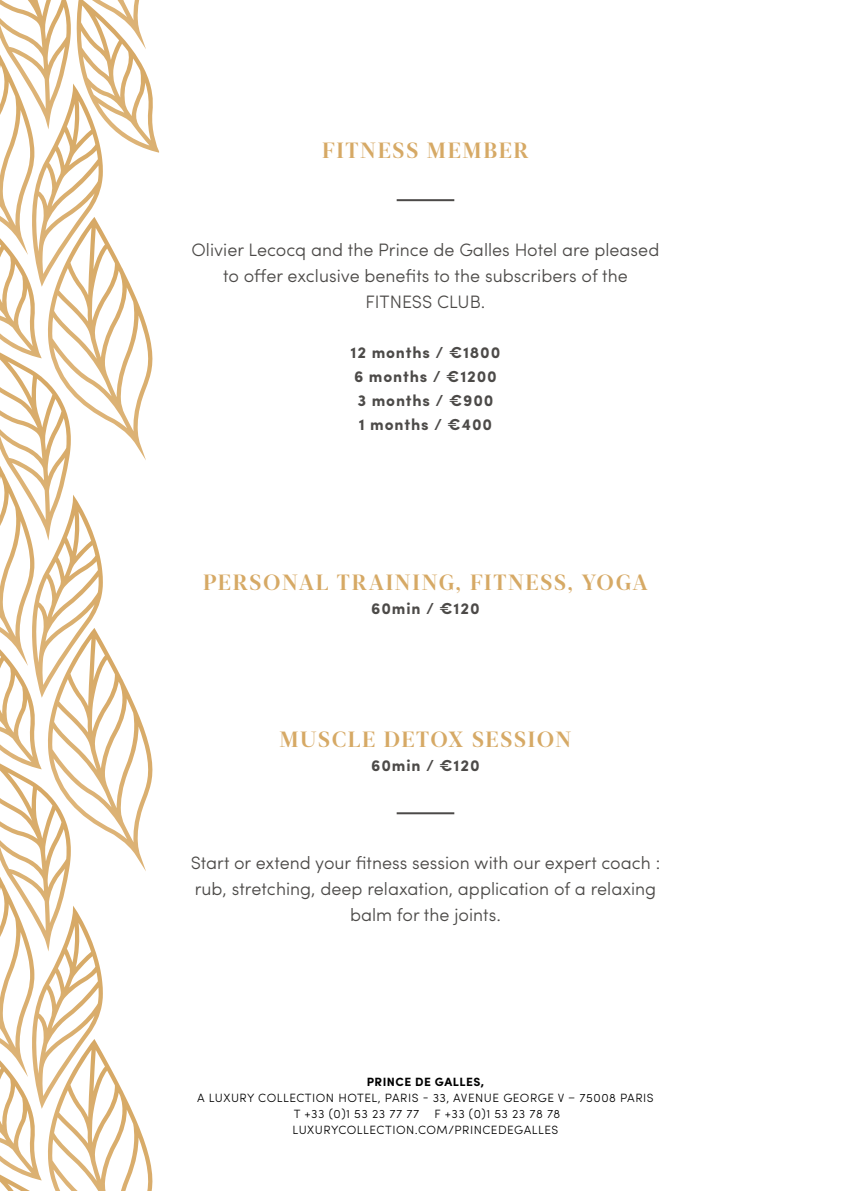
<style>
.page{position:relative;width:851px;height:1191px;background:#fff}
.page>*{position:absolute;margin:0;border:0;box-sizing:border-box;transform-origin:0 0}
.t1{font:700 22px "Acta Headline";letter-spacing:.075em;color:#d6a965}
.t2{font:300 18px/26px "Sofia Pro";color:#4c4a48;text-align:center}
.t3{font:700 16px/24px "Sofia Pro";letter-spacing:.05em;color:#4c4a48}
.t4{font:300 12px/16px "Sofia Pro";letter-spacing:.04em;color:#000}
.t5{font:700 12px "Sofia Pro";letter-spacing:.04em;color:#000}
</style>
<div class="page">
<hr style="left:396px;top:812px;width:58px;height:2px;background:#4c4a48">
<hr style="left:396px;top:199px;width:58px;height:2px;background:#4c4a48">
<svg style="left:0;top:0;width:159px;height:1191px"></svg>
<p class="t1" style="left:322px;top:137px;width:208px">FITNESS MEMBER</p>
<p class="t2" style="left:192px;top:235px;width:469px">Olivier Lecocq and the Prince de Galles Hotel are pleased to ofer exclusive benefts to the subscribers of the<br>FITNESS CLUB.</p>
<p class="t3" style="left:350px;top:339px;width:151px">12 months / €1800<br>6 months / €1200<br>3 months / €900<br>1 months / €400</p>
<p class="t1" style="left:203px;top:569px;width:446px">PERSONAL TRAINING, FITNESS, YOGA</p>
<p class="t3" style="left:371px;top:595px;width:110px">60min / €120</p>
<p class="t1" style="left:279px;top:726px;width:293px">MUSCLE DETOX SESSION</p>
<p class="t3" style="left:371px;top:752px;width:110px">60min / €120</p>
<p class="t2" style="left:191px;top:848px;width:471px">Start or extend your ftness session with our expert coach : rub, stretching, deep relaxation, application of a relaxing balm for the joints.</p>
<p class="t5" style="left:366px;top:1073px;width:119px">PRINCE DE GALLES,</p>
<p class="t4" style="left:294px;top:1089px;width:361px;text-indent:-97px">A LUXURY COLLECTION HOTEL, PARIS - 33, AVENUE GEORGE V – 75008 PARIS<br>T +33 (0)1 53 23 77 77</p>
<p class="t4" style="left:292px;top:1105px;width:269px;text-align:right">F +33 (0)1 53 23 78 78<br>LUXURYCOLLECTION.COM/PRINCEDEGALLES</p>
</div>
